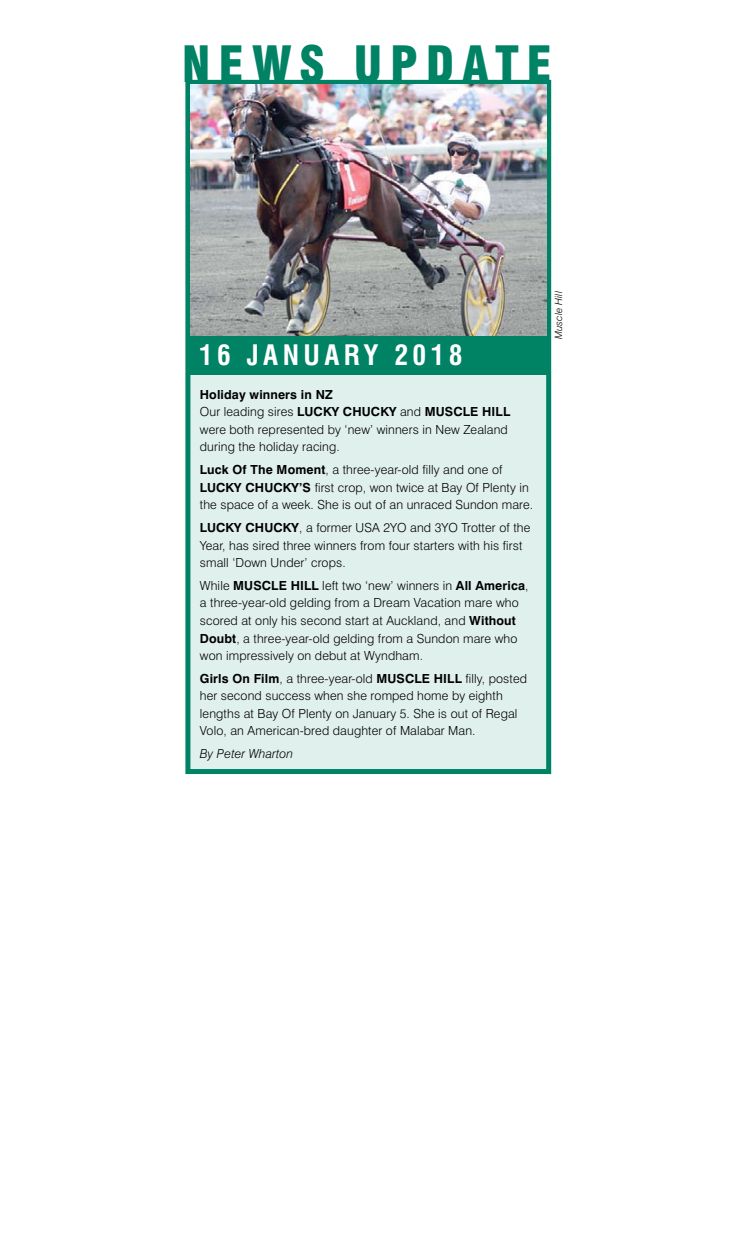
<style>
.page{position:relative;width:745px;height:1241px;background:#fff}
.page>*{position:absolute;margin:0;border:0;box-sizing:border-box;transform-origin:0 0}
.t1{font:900 condensed 48.75px "Swiss 721 BT";letter-spacing:.16em;color:#008265}
.t2{font:700 condensed 27.5px "Swiss 721 BT";letter-spacing:.16em;color:#fff}
.t3{font:300 12.5px/17.5px "Swiss 721 BT";letter-spacing:.01em;color:#000}
.t4{font:italic 300 12.5px "Swiss 721 BT";letter-spacing:.01em;color:#000}
.t5{font:italic 300 10px "Swiss 721 BT";letter-spacing:.005em;color:#000}
.s1{font-weight:700}
</style>
<div class="page">
<div style="left:185px;top:80px;width:366px;height:694px;background:#e0f0ed;border:5px solid #008265"></div>
<div style="left:187px;top:335px;width:359px;height:39px;background:#008265"></div>
<img style="left:191px;top:85px;width:354px;height:250px">
<h1 class="t1" style="left:182px;top:35px;width:371px">NEWS UPDATE</h1>
<h2 class="t2" style="left:199px;top:339px;width:265px">16 JANUARY 2018</h2>
<p class="t3" style="left:200px;top:385px;width:312px"><span class="s1">Holiday winners in NZ<br></span>Our leading sires <span class="s1">LUCKY CHUCKY</span> and <span class="s1">MUSCLE HILL </span>were both represented by ‘new’ winners in New Zealand during the holiday racing.</p>
<p class="t3" style="left:200px;top:461px;width:334px"><span class="s1">Luck Of The Moment</span>, a three-year-old filly and one of<br><span class="s1">LUCKY CHUCKY’S</span> first crop, won twice at Bay Of Plenty in the space of a week. She is out of an unraced Sundon mare.</p>
<p class="t3" style="left:200px;top:518px;width:332px"><span class="s1">LUCKY CHUCKY</span>, a former USA 2YO and 3YO Trotter of the<br>Year, has sired three winners from four starters with his first small ‘Down Under’ crops.</p>
<p class="t3" style="left:200px;top:576px;width:330px">While <span class="s1">MUSCLE HILL</span> left two ‘new’ winners in <span class="s1">All America</span>, a three-year-old gelding from a Dream Vacation mare who scored at only his second start at Auckland, and <span class="s1">Without Doubt</span>, a three-year-old gelding from a Sundon mare who won impressively on debut at Wyndham.</p>
<p class="t3" style="left:200px;top:669px;width:328px"><span class="s1">Girls On Film</span>, a three-year-old <span class="s1">MUSCLE HILL</span> filly, posted her second success when she romped home by eighth lengths at Bay Of Plenty on January 5. She is out of Regal Volo, an American-bred daughter of Malabar Man.</p>
<p class="t4" style="left:200px;top:746px;width:95px">By Peter Wharton</p>
<p class="t5" style="left:552px;top:339px;width:49px;rotate:-90deg">Muscle Hill</p>
</div>
